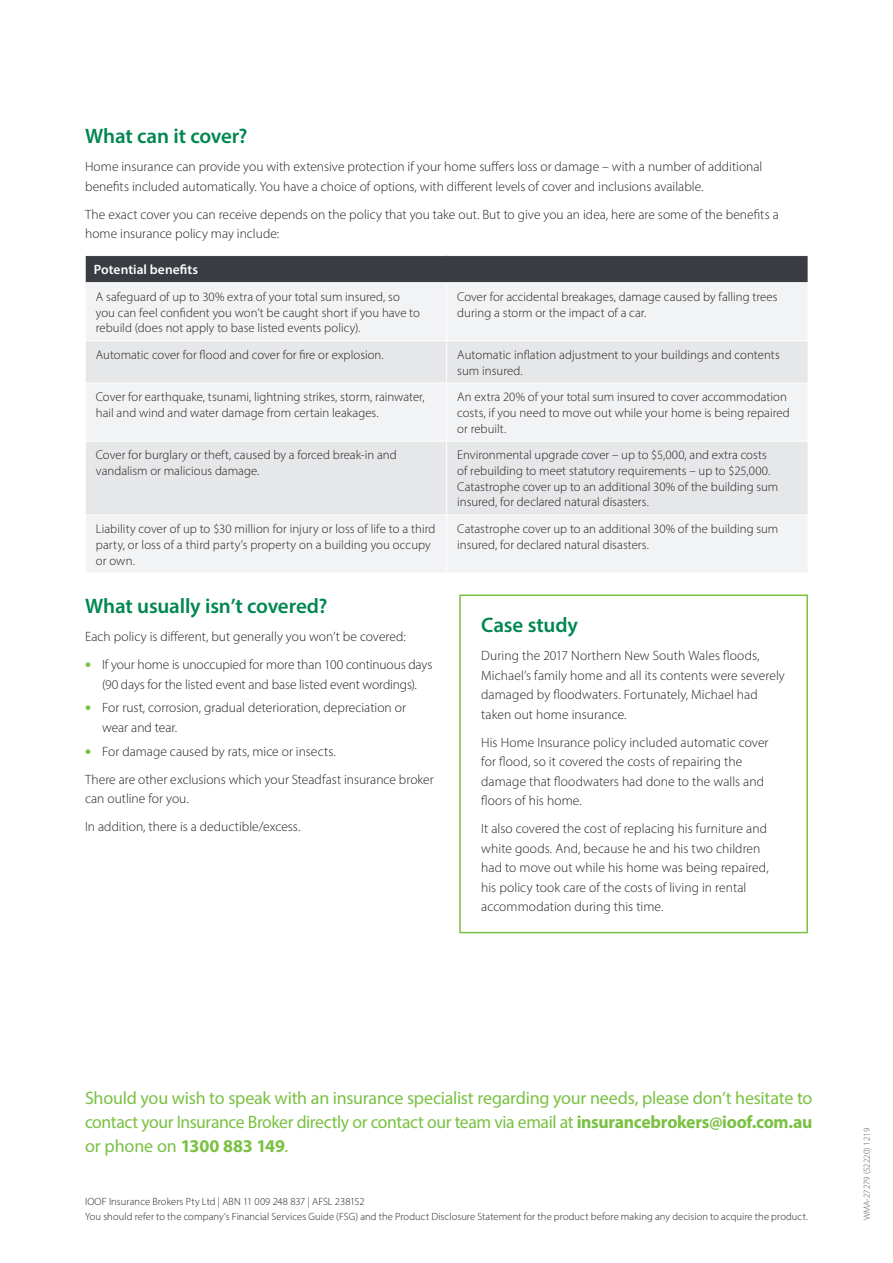
<style>
.page{position:relative;width:893px;height:1263px;background:#fff}
.page>*{position:absolute;margin:0;border:0;box-sizing:border-box;transform-origin:0 0}
._01_Subhead_1{font:600 21px "Myriad Pro";letter-spacing:-.01em;color:#008751}
._07_Body_Text{font:600 21px "Myriad Pro";letter-spacing:-.005em;color:#008751}
._02_Call_to_action{font:18px/24px "Myriad Pro";letter-spacing:-.02em;color:#79c142;text-align:justify}
._07_Body_Text-2{font:300 13.5px/19.5px "Myriad Pro";letter-spacing:.005em;color:#231f20}
._01_Table_Subhead_1{font:600 13.5px "Myriad Pro";letter-spacing:.005em;color:#fff}
._03_Table_Body_Text{font:300 12.75px/15.8px "Myriad Pro";letter-spacing:.005em;color:#231f20}
._01_Footnotes{font:300 10.5px "Myriad Pro";letter-spacing:.01em;color:#231f20}
._04_Job_Number{font:300 9px "Myriad Pro";color:#57585a}
.s1{font-weight:900;font-size:16.5px;color:#79c142}
.s2{font-weight:700}
</style>
<div class="page">
<div style="left:85px;top:256px;width:723px;height:27px;background:#393c43"></div>
<div style="left:86px;top:283px;width:721px;height:289px;background:#f2f3f4"></div>
<svg style="left:86px;top:341px;width:722px;height:174px;fill:#e6e7e9"></svg>
<hr style="left:446px;top:283px;width:1px;height:58px;background:#fff">
<hr style="left:446px;top:341px;width:1px;height:42px;background:#fff">
<hr style="left:446px;top:383px;width:1px;height:58px;background:#fff">
<hr style="left:446px;top:441px;width:1px;height:74px;background:#fff">
<hr style="left:85px;top:515px;width:362px;height:1px;background:#fff">
<hr style="left:447px;top:515px;width:361px;height:1px;background:#fff">
<hr style="left:446px;top:515px;width:1px;height:58px;background:#fff">
<svg style="left:85px;top:256px;width:1px;height:26px"></svg>
<hr style="left:85px;top:282px;width:362px;height:1px;background:#fff">
<hr style="left:447px;top:282px;width:361px;height:1px;background:#fff">
<hr style="left:85px;top:340px;width:362px;height:1px;background:#fff">
<hr style="left:447px;top:340px;width:361px;height:1px;background:#fff">
<hr style="left:85px;top:383px;width:362px;height:1px;background:#fff">
<hr style="left:447px;top:383px;width:361px;height:1px;background:#fff">
<hr style="left:85px;top:441px;width:362px;height:1px;background:#fff">
<hr style="left:447px;top:441px;width:361px;height:1px;background:#fff">
<hr style="left:459px;top:594px;width:349px;height:2px;background:#79c142">
<hr style="left:459px;top:596px;width:2px;height:336px;background:#79c142">
<hr style="left:806px;top:596px;width:2px;height:336px;background:#79c142">
<hr style="left:459px;top:932px;width:349px;height:1px;background:#79c142">
<p class="_01_Subhead_1" style="left:85px;top:123px;width:164px">What can it cover?</p>
<p class="_07_Body_Text-2" style="left:85px;top:157px;width:679px">Home insurance can provide you with extensive protection if your home suffers loss or damage – with a number of additional benefits included automatically. You have a choice of options, with different levels of cover and inclusions available.</p>
<p class="_07_Body_Text-2" style="left:85px;top:204px;width:695px">The exact cover you can receive depends on the policy that you take out. But to give you an idea, here are some of the benefits a home insurance policy may include:</p>
<p class="_01_Table_Subhead_1" style="left:94px;top:261px;width:106px">Potential benefits</p>
<p class="_03_Table_Body_Text" style="left:96px;top:288px;width:325px">A safeguard of up to 30% extra of your total sum insured, so you can feel confident you won’t be caught short if you have to rebuild (does not apply to base listed events policy).</p>
<p class="_03_Table_Body_Text" style="left:457px;top:288px;width:322px">Cover for accidental breakages, damage caused by falling trees during a storm or the impact of a car.</p>
<p class="_03_Table_Body_Text" style="left:96px;top:347px;width:289px">Automatic cover for flood and cover for fire or explosion.</p>
<p class="_03_Table_Body_Text" style="left:457px;top:347px;width:324px">Automatic inflation adjustment to your buildings and contents sum insured.</p>
<p class="_03_Table_Body_Text" style="left:96px;top:389px;width:330px">Cover for earthquake, tsunami, lightning strikes, storm, rainwater, hail and wind and water damage from certain leakages.</p>
<p class="_03_Table_Body_Text" style="left:457px;top:389px;width:334px">An extra 20% of your total sum insured to cover accommodation costs, if you need to move out while your home is being repaired or rebuilt.</p>
<p class="_03_Table_Body_Text" style="left:96px;top:447px;width:302px">Cover for burglary or theft, caused by a forced break-in and vandalism or malicious damage.</p>
<p class="_03_Table_Body_Text" style="left:457px;top:447px;width:322px">Environmental upgrade cover – up to $5,000, and extra costs of rebuilding to meet statutory requirements – up to $25,000.<br>Catastrophe cover up to an additional 30% of the building sum insured, for declared natural disasters.</p>
<p class="_03_Table_Body_Text" style="left:96px;top:521px;width:341px">Liability cover of up to $30 million for injury or loss of life to a third party, or loss of a third party’s property on a building you occupy or own.</p>
<p class="_03_Table_Body_Text" style="left:457px;top:521px;width:322px">Catastrophe cover up to an additional 30% of the building sum insured, for declared natural disasters.</p>
<p class="_01_Subhead_1" style="left:85px;top:593px;width:244px">What usually isn’t covered?</p>
<p class="_07_Body_Text-2" style="left:85px;top:627px;width:322px">Each policy is different, but generally you won’t be covered:</p>
<p class="_07_Body_Text-2" style="left:85px;top:655px;width:349px;text-align:center"><span class="s1">•</span> If your home is unoccupied for more than 100 continuous days (90 days for the listed event and base listed event wordings).</p>
<p class="_07_Body_Text-2" style="left:102px;top:698px;width:305px;text-indent:-17px"><span class="s1">•</span> For rust, corrosion, gradual deterioration, depreciation or wear and tear.</p>
<p class="_07_Body_Text-2" style="left:85px;top:741px;width:252px"><span class="s1">•</span> For damage caused by rats, mice or insects.</p>
<p class="_07_Body_Text-2" style="left:85px;top:769px;width:350px">There are other exclusions which your Steadfast insurance broker can outline for you.</p>
<p class="_07_Body_Text-2" style="left:85px;top:817px;width:217px">In addition, there is a deductible/excess.</p>
<p class="_07_Body_Text" style="left:481px;top:612px;width:98px">Case study</p>
<p class="_07_Body_Text-2" style="left:481px;top:646px;width:305px">During the 2017 Northern New South Wales floods, Michael’s family home and all its contents were severely damaged by floodwaters. Fortunately, Michael had taken out home insurance.</p>
<p class="_07_Body_Text-2" style="left:481px;top:732px;width:289px">His Home Insurance policy included automatic cover for flood, so it covered the costs of repairing the damage that floodwaters had done to the walls and floors of his home.</p>
<p class="_07_Body_Text-2" style="left:481px;top:819px;width:289px">It also covered the cost of replacing his furniture and white goods. And, because he and his two children had to move out while his home was being repaired, his policy took care of the costs of living in rental accommodation during this time.</p>
<p class="_02_Call_to_action" style="left:85px;top:1086px;width:729px">Should you wish to speak with an insurance specialist regarding your needs, please don’t hesitate to contact your Insurance Broker directly or contact our team via email at <span class="s2">insurancebrokers@ioof.com.au </span>or phone on <span class="s2">1300 883 149</span>.</p>
<p class="_01_Footnotes" style="left:85px;top:1195px;width:281px">IOOF Insurance Brokers Pty Ltd | ABN 11 009 248 837 | AFSL 238152</p>
<p class="_01_Footnotes" style="left:85px;top:1210px;width:724px">You should refer to the company’s Financial Services Guide (FSG) and the Product Disclosure Statement for the product before making any decision to acquire the product.</p>
<p class="_04_Job_Number" style="left:861px;top:1220px;width:94px;rotate:-90deg">WMA-27279 (52220) 1219</p>
</div>
